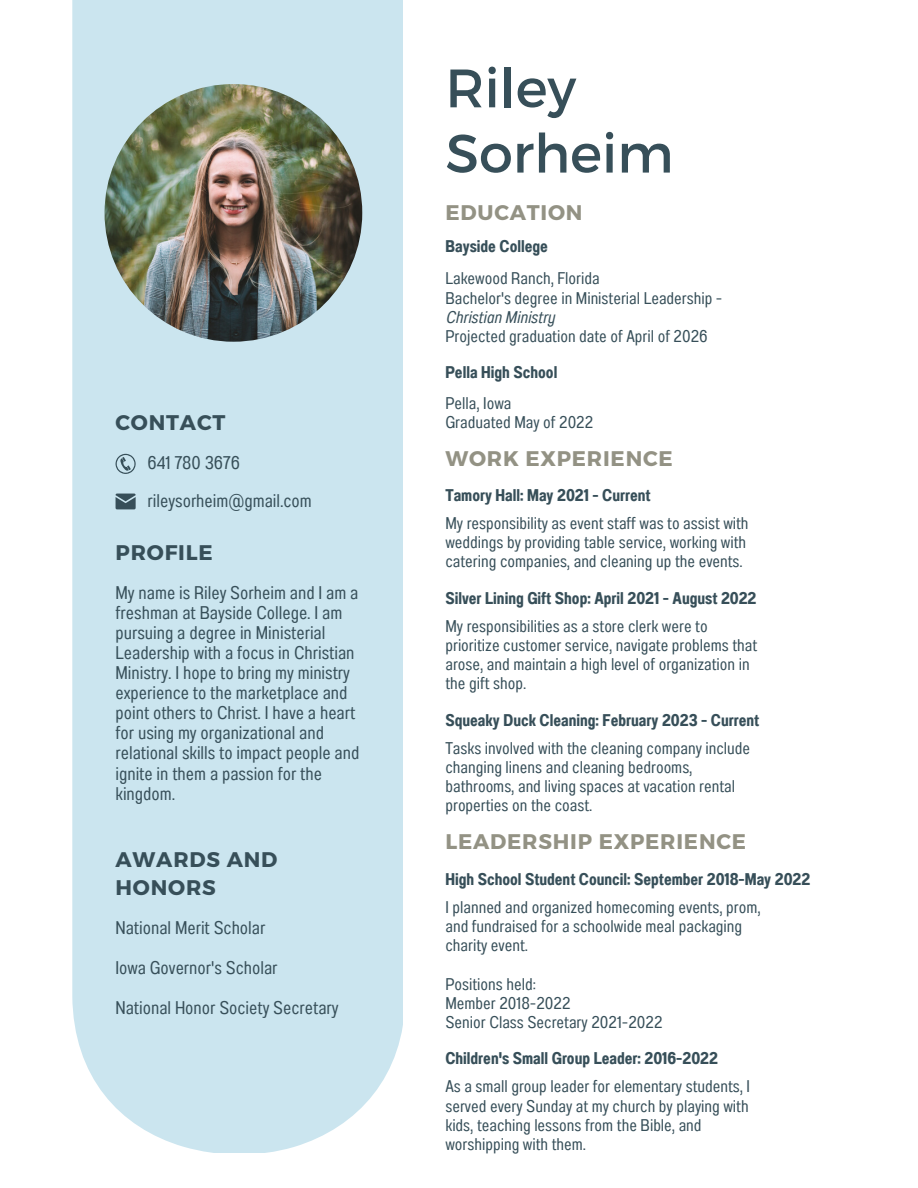
<style>
.page{position:relative;width:918px;height:1188px;background:#fff}
.page>*{position:absolute;margin:0;border:0;box-sizing:border-box;transform-origin:0 0}
.t1{font:54px/65.2px "Montserrat";color:#374f59}
.t2{font:700 21.15px "Montserrat";letter-spacing:.04em;color:#939284}
.t3{font:700 21.15px/28.7px "Montserrat";letter-spacing:.04em;color:#374f59}
.t4{font:18.3px/20.1px "Anantason Wd 62";color:#374f59}
.t5{font:16.95px/19px "Anantason Wd 62";color:#374f59}
.t6{font:16.95px "Anantason Bold Wd 62";color:#374f59}
.t7{font:16.95px "Anantason Wd 62 It";color:#374f59}
</style>
<div class="page">
<div style="left:72px;top:0;width:331px;height:1152px;background:#cbe5ef"></div>
<svg style="left:116px;top:454px;width:20px;height:20px"></svg>
<svg style="left:116px;top:494px;width:20px;height:15px"></svg>
<img style="left:105px;top:84px;width:257px;height:258px;border-radius:50%">
<p class="t3" style="left:116px;top:407px;width:111px">CONTACT</p>
<p class="t4" style="left:148px;top:444px;width:166px;line-height:37.3px">641 780 3676 rileysorheim@gmail.com</p>
<p class="t3" style="left:116px;top:537px;width:99px">PROFILE</p>
<p class="t4" style="left:116px;top:582px;width:245px">My name is Riley Sorheim and I am a freshman at Bayside College. I am pursuing a degree in Ministerial<br>Leadership with a focus in Christian<br>Ministry. I hope to bring my ministry experience to the marketplace and point others to Christ. I have a heart for using my organizational and relational skills to impact people and ignite in them a passion for the kingdom.</p>
<p class="t3" style="left:116px;top:844px;width:163px">AWARDS AND<br>HONORS</p>
<p class="t4" style="left:116px;top:907px;width:225px;line-height:40.2px">National Merit Scholar<br>Iowa Governor's Scholar<br>National Honor Society Secretary</p>
<h1 class="t1" style="left:445px;top:53px;width:230px">Riley<br>Sorheim</h1>
<p class="t2" style="left:445px;top:198px;width:139px">EDUCATION</p>
<p class="t6" style="left:445px;top:237px;width:104px">Bayside College</p>
<p class="t5" style="left:445px;top:269px;width:279px">Lakewood Ranch, Florida<br>Bachelor's degree in Ministerial Leadership -</p>
<p class="t7" style="left:445px;top:307px;width:111px">Christian Ministry</p>
<p class="t5" style="left:445px;top:326px;width:264px">Projected graduation date of April of 2026</p>
<p class="t6" style="left:445px;top:362px;width:113px">Pella High School</p>
<p class="t5" style="left:445px;top:394px;width:149px">Pella, Iowa<br>Graduated May of 2022</p>
<p class="t2" style="left:445px;top:444px;width:229px">WORK EXPERIENCE</p>
<p class="t6" style="left:445px;top:486px;width:207px">Tamory Hall: May 2021 - Current</p>
<p class="t5" style="left:445px;top:514px;width:305px">My responsibility as event staff was to assist with weddings by providing table service, working with catering companies, and cleaning up the events.</p>
<p class="t6" style="left:445px;top:588px;width:313px">Silver Lining Gift Shop: April 2021 - August 2022</p>
<p class="t5" style="left:445px;top:617px;width:313px">My responsibilities as a store clerk were to prioritize customer service, navigate problems that arose, and maintain a high level of organization in the gift shop.</p>
<p class="t6" style="left:445px;top:710px;width:315px">Squeaky Duck Cleaning: February 2023 - Current</p>
<p class="t5" style="left:445px;top:738px;width:306px">Tasks involved with the cleaning company include changing linens and cleaning bedrooms, bathrooms, and living spaces at vacation rental properties on the coast.</p>
<p class="t2" style="left:445px;top:827px;width:302px">LEADERSHIP EXPERIENCE</p>
<p class="t6" style="left:445px;top:869px;width:366px">High School Student Council: September 2018-May 2022</p>
<p class="t5" style="left:445px;top:898px;width:317px">I planned and organized homecoming events, prom, and fundraised for a schoolwide meal packaging charity event.</p>
<p class="t5" style="left:445px;top:974px;width:219px">Positions held:<br>Member 2018-2022<br>Senior Class Secretary 2021-2022</p>
<p class="t6" style="left:445px;top:1048px;width:274px">Children's Small Group Leader: 2016-2022</p>
<p class="t5" style="left:445px;top:1077px;width:306px">As a small group leader for elementary students, I served every Sunday at my church by playing with kids, teaching lessons from the Bible, and worshipping with them.</p>
</div>
